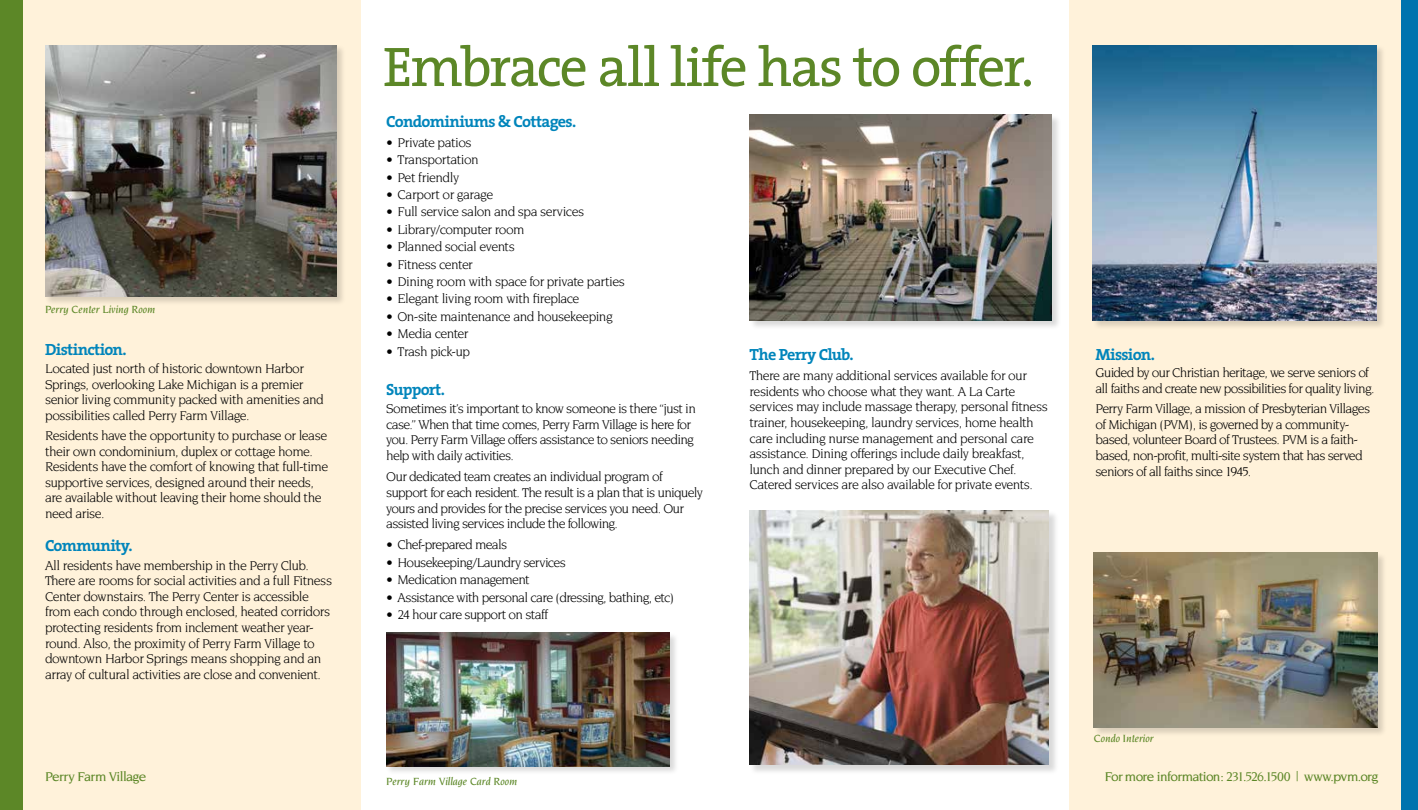
<style>
.page{position:relative;width:1418px;height:810px;background:#fff}
.page>*{position:absolute;margin:0;border:0;box-sizing:border-box;transform-origin:0 0}
.t1{font:56.25px "The Serif";letter-spacing:-.04em;color:#5c8727}
.t2{font:700 16.25px "The Serif";letter-spacing:-.045em;color:#0085bb}
.t3{font:13.75px/15.6px "Novarese";letter-spacing:-.045em;color:#000}
.t4{font:500 13.75px "Novarese";letter-spacing:-.05em;color:#5c8727}
.t5{font:italic 500 11.25px "Novarese";color:#5c8727}
</style>
<div class="page">
<div style="left:0;top:0;width:360px;height:810px;background:#fff2da"></div>
<div style="left:1069px;top:0;width:349px;height:810px;background:#fff2da"></div>
<div style="left:44px;top:44px;width:302px;height:262px;background:#000;opacity:.15"></div>
<img style="left:45px;top:45px;width:292px;height:251px">
<div style="left:0;top:0;width:22px;height:810px;background:#5c8727"></div>
<div style="left:1401px;top:0;width:17px;height:810px;background:#0073ae"></div>
<div style="left:1093px;top:552px;width:293px;height:185px;background:#000;opacity:.15"></div>
<img style="left:1094px;top:553px;width:283px;height:175px">
<div style="left:385px;top:632px;width:294px;height:144px;background:#000;opacity:.15"></div>
<img style="left:386px;top:633px;width:283px;height:133px">
<div style="left:1092px;top:44px;width:293px;height:286px;background:#000;opacity:.15"></div>
<img style="left:1093px;top:45px;width:283px;height:276px">
<div style="left:749px;top:114px;width:312px;height:216px;background:#000;opacity:.15"></div>
<img style="left:749px;top:115px;width:302px;height:206px">
<div style="left:749px;top:510px;width:309px;height:265px;background:#000;opacity:.15"></div>
<img style="left:749px;top:511px;width:300px;height:254px">
<p class="t5" style="left:45px;top:303px;width:112px">Perry Center Living Room</p>
<p class="t2" style="left:45px;top:336px;width:83px">Distinction.</p>
<p class="t3" style="left:45px;top:361px;width:280px">Located just north of historic downtown Harbor Springs, overlooking Lake Michigan is a premier senior living community packed with amenities and possibilities called Perry Farm Village.</p>
<p class="t3" style="left:45px;top:428px;width:285px">Residents have the opportunity to purchase or lease their own condominium, duplex or cottage home.<br>Residents have the comfort of knowing that full-time supportive services, designed around their needs, are available without leaving their home should the need arise.</p>
<p class="t2" style="left:45px;top:532px;width:89px">Community.</p>
<p class="t3" style="left:45px;top:557px;width:289px">All residents have membership in the Perry Club.<br>There are rooms for social activities and a full Fitness Center downstairs. The Perry Center is accessible from each condo through enclosed, heated corridors protecting residents from inclement weather year&shy;round. Also, the proximity of Perry Farm Village to downtown Harbor Springs means shopping and an array of cultural activities are close and convenient.</p>
<h1 class="t1" style="left:383px;top:20px;width:652px">Embrace all life has to offer.</h1>
<p class="t2" style="left:386px;top:107px;width:191px">Condominiums &amp; Cottages.</p>
<p class="t3" style="left:386px;top:134px;width:87px">• Private patios</p>
<p class="t3" style="left:386px;top:152px;width:94px">• Transportation</p>
<p class="t3" style="left:386px;top:169px;width:74px">• Pet friendly</p>
<p class="t3" style="left:386px;top:186px;width:108px">• Carport or garage</p>
<p class="t3" style="left:386px;top:204px;width:199px">• Full service salon and spa services</p>
<p class="t3" style="left:386px;top:221px;width:140px">• Library/computer room</p>
<p class="t3" style="left:386px;top:239px;width:130px">• Planned social events</p>
<p class="t3" style="left:386px;top:256px;width:88px">• Fitness center</p>
<p class="t3" style="left:386px;top:274px;width:240px">• Dining room with space for private parties</p>
<p class="t3" style="left:386px;top:291px;width:195px">• Elegant living room with fireplace</p>
<p class="t3" style="left:386px;top:308px;width:228px">• On-site maintenance and housekeeping</p>
<p class="t3" style="left:386px;top:326px;width:84px">• Media center</p>
<p class="t3" style="left:386px;top:343px;width:85px">• Trash pick-up</p>
<p class="t2" style="left:386px;top:376px;width:60px">Support.</p>
<p class="t3" style="left:386px;top:401px;width:311px">Sometimes it’s important to know someone is there “just in case.” When that time comes, Perry Farm Village is here for you. Perry Farm Village offers assistance to seniors needing help with daily activities.</p>
<p class="t3" style="left:386px;top:469px;width:318px">Our dedicated team creates an individual program of support for each resident. The result is a plan that is uniquely yours and provides for the precise services you need. Our assisted living services include the following.</p>
<p class="t3" style="left:386px;top:537px;width:122px">• Chef-prepared meals</p>
<p class="t3" style="left:386px;top:554px;width:181px">• Housekeeping/Laundry services</p>
<p class="t3" style="left:386px;top:572px;width:145px">• Medication management</p>
<p class="t3" style="left:386px;top:589px;width:289px">• Assistance with personal care (dressing, bathing, etc)</p>
<p class="t3" style="left:386px;top:607px;width:164px">• 24 hour care support on staff</p>
<p class="t2" style="left:749px;top:341px;width:106px">The Perry Club.</p>
<p class="t3" style="left:749px;top:368px;width:300px">There are many additional services available for our residents who choose what they want. A La Carte services may include massage therapy, personal fitness trainer, housekeeping, laundry services, home health care including nurse management and personal care assistance. Dining offerings include daily breakfast, lunch and dinner prepared by our Executive Chef.<br>Catered services are also available for private events.</p>
<p class="t2" style="left:1095px;top:341px;width:61px">Mission.</p>
<p class="t3" style="left:1095px;top:365px;width:280px">Guided by our Christian heritage, we serve seniors of all faiths and create new possibilities for quality living.</p>
<p class="t3" style="left:1095px;top:401px;width:276px">Perry Farm Village, a mission of Presbyterian Villages of Michigan (PVM), is governed by a community&shy;based, volunteer Board of Trustees. PVM is a faith&shy;based, non-profit, multi-site system that has served seniors of all faiths since 1945.</p>
<p class="t5" style="left:1093px;top:733px;width:61px">Condo Interior</p>
<p class="t4" style="left:45px;top:769px;width:103px">Perry Farm Village</p>
<p class="t4" style="left:1104px;top:769px;width:275px">For more information: 231.526.1500 | www.pvm.org</p>
<p class="t5" style="left:386px;top:775px;width:133px">Perry Farm Village Card Room</p>
</div>
